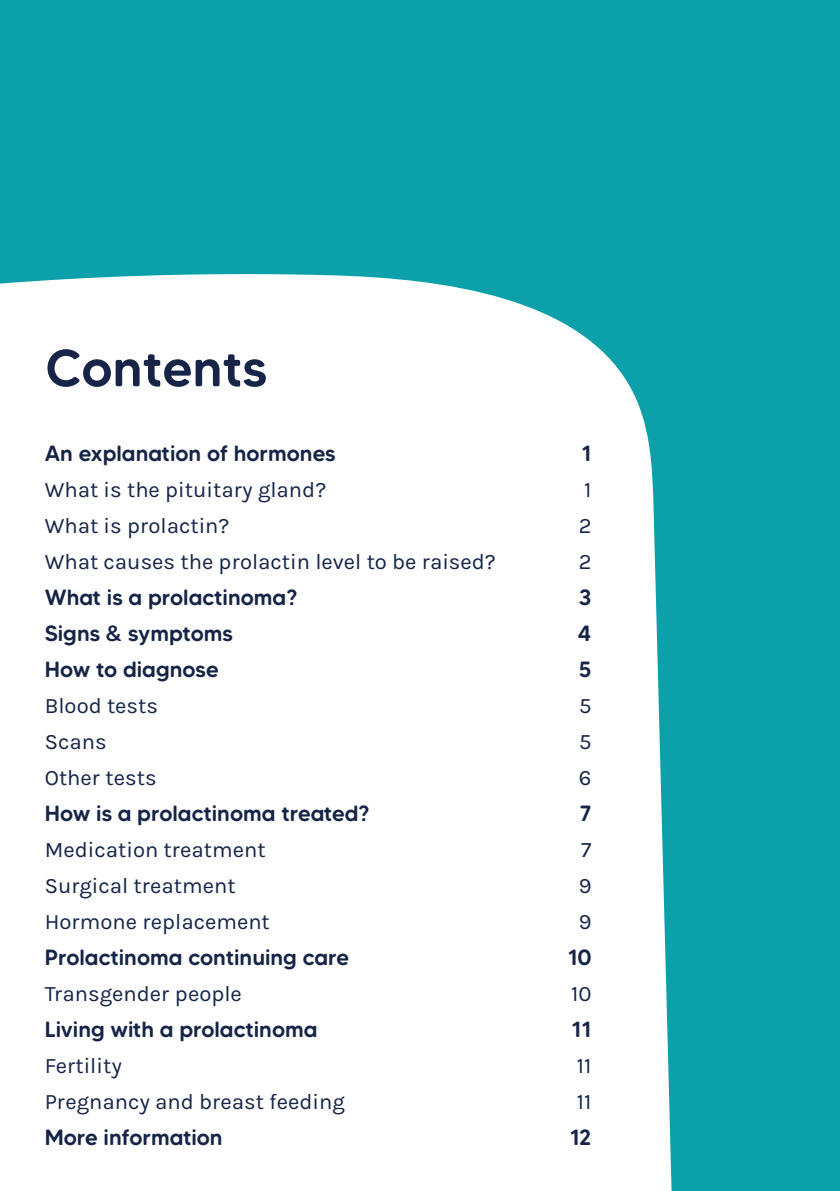
<style>
.page{position:relative;width:840px;height:1191px;background:#fff}
.page>*{position:absolute;margin:0;border:0;box-sizing:border-box;transform-origin:0 0}
.t1{font:500 52px "MADE Tommy Soft";color:#162448}
.t2{font:22px "Karla";color:#162448}
.t3{font:500 22px "MADE Tommy Soft";color:#162448}
</style>
<div class="page">
<div style="left:0;top:0;width:839px;height:1191px;background:#0ca1aa"></div>
<div style="left:0;top:274px;width:672px;height:917px;background:#fff"></div>
<h1 class="t1" style="left:45px;top:336px;width:223px">Contents</h1>
<p class="t3" style="left:45px;top:439px;width:292px">An explanation of hormones</p>
<p class="t3" style="left:581px;top:439px;width:11px">1</p>
<p class="t2" style="left:45px;top:477px;width:283px">What is the pituitary gland?</p>
<p class="t2" style="left:584px;top:477px;width:9px">1</p>
<p class="t2" style="left:45px;top:513px;width:186px">What is prolactin?</p>
<p class="t2" style="left:578px;top:513px;width:14px">2</p>
<p class="t2" style="left:45px;top:549px;width:452px">What causes the prolactin level to be raised?</p>
<p class="t2" style="left:578px;top:549px;width:14px">2</p>
<p class="t3" style="left:45px;top:583px;width:254px">What is a prolactinoma?</p>
<p class="t3" style="left:578px;top:583px;width:14px">3</p>
<p class="t3" style="left:45px;top:619px;width:190px">Signs &amp; symptoms</p>
<p class="t3" style="left:577px;top:619px;width:15px">4</p>
<p class="t3" style="left:45px;top:655px;width:175px">How to diagnose</p>
<p class="t3" style="left:578px;top:655px;width:14px">5</p>
<p class="t2" style="left:45px;top:693px;width:115px">Blood tests</p>
<p class="t2" style="left:578px;top:693px;width:14px">5</p>
<p class="t2" style="left:45px;top:729px;width:63px">Scans</p>
<p class="t2" style="left:578px;top:729px;width:14px">5</p>
<p class="t2" style="left:45px;top:765px;width:113px">Other tests</p>
<p class="t2" style="left:578px;top:765px;width:14px">6</p>
<p class="t3" style="left:45px;top:799px;width:326px">How is a prolactinoma treated?</p>
<p class="t3" style="left:579px;top:799px;width:13px">7</p>
<p class="t2" style="left:45px;top:837px;width:222px">Medication treatment</p>
<p class="t2" style="left:581px;top:837px;width:12px">7</p>
<p class="t2" style="left:45px;top:873px;width:192px">Surgical treatment</p>
<p class="t2" style="left:578px;top:873px;width:14px">9</p>
<p class="t2" style="left:45px;top:909px;width:226px">Hormone replacement</p>
<p class="t2" style="left:578px;top:909px;width:14px">9</p>
<p class="t3" style="left:45px;top:944px;width:306px">Prolactinoma continuing care</p>
<p class="t3" style="left:568px;top:944px;width:25px">10</p>
<p class="t2" style="left:45px;top:981px;width:198px">Transgender people</p>
<p class="t2" style="left:571px;top:981px;width:22px">10</p>
<p class="t3" style="left:45px;top:1015px;width:274px">Living with a prolactinoma</p>
<p class="t3" style="left:571px;top:1015px;width:21px">11</p>
<p class="t2" style="left:45px;top:1053px;width:79px">Fertility</p>
<p class="t2" style="left:576px;top:1053px;width:16px">11</p>
<p class="t2" style="left:45px;top:1089px;width:301px">Pregnancy and breast feeding</p>
<p class="t2" style="left:576px;top:1089px;width:16px">11</p>
<p class="t3" style="left:45px;top:1123px;width:179px">More information</p>
<p class="t3" style="left:569px;top:1123px;width:23px">12</p>
</div>
